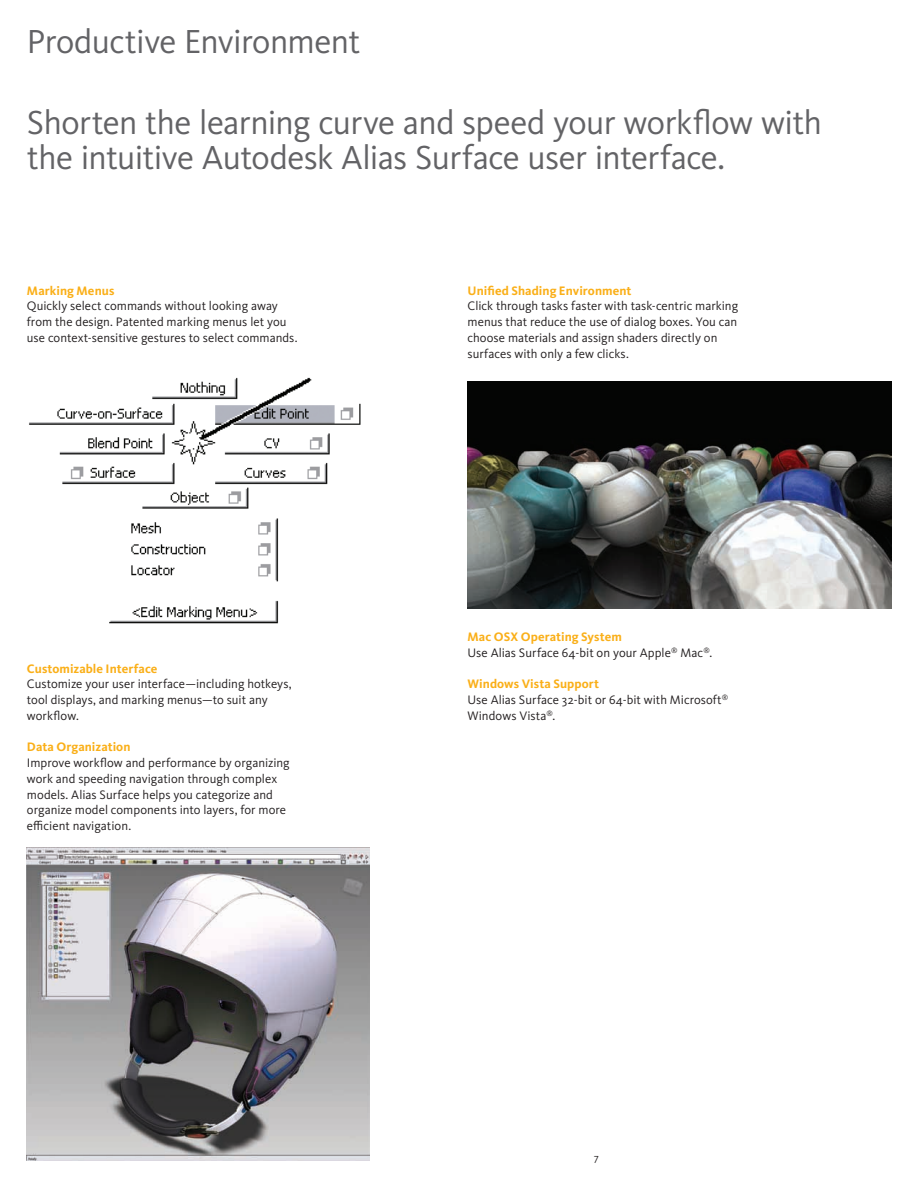
<style>
.page{position:relative;width:918px;height:1188px;background:#fff}
.page>*{position:absolute;margin:0;border:0;box-sizing:border-box;transform-origin:0 0}
.t1{font:34.5px/34.5px "Kievit Pro";letter-spacing:-.015em;color:#636366}
.t2{font:12.75px/15.8px "Kievit Pro";color:#231f20}
.t3{font:10.5px "Kievit Pro";color:#231f20}
.s1{font-weight:700;color:#faaf18}
</style>
<div class="page">
<img style="left:29px;top:377px;width:332px;height:247px">
<img style="left:468px;top:381px;width:423px;height:228px">
<img style="left:27px;top:847px;width:342px;height:313px">
<p class="t1" style="left:27px;top:24px;width:335px">Productive Environment</p>
<p class="t1" style="left:27px;top:105px;width:797px">Shorten the learning curve and speed your workflow with the intuitive Autodesk Alias Surface user interface.</p>
<p class="t2" style="left:27px;top:282px;width:272px"><span class="s1">Marking Menus<br></span>Quickly select commands without looking away from the design. Patented marking menus let you use context-sensitive gestures to select commands.</p>
<p class="t2" style="left:27px;top:660px;width:266px"><span class="s1">Customizable Interface<br></span>Customize your user interface—including hotkeys, tool displays, and marking menus—to suit any workflow.</p>
<p class="t2" style="left:27px;top:739px;width:264px"><span class="s1">Data Organization<br></span>Improve workflow and performance by organizing work and speeding navigation through complex models. Alias Surface helps you categorize and organize model components into layers, for more efficient navigation.</p>
<p class="t2" style="left:468px;top:282px;width:272px"><span class="s1">Unified Shading Environment<br></span>Click through tasks faster with task-centric marking menus that reduce the use of dialog boxes. You can choose materials and assign shaders directly on surfaces with only a few clicks.</p>
<p class="t2" style="left:468px;top:629px;width:246px"><span class="s1">Mac OSX Operating System<br></span>Use Alias Surface 64-bit on your Apple<sup>®</sup> Mac<sup>®</sup>.</p>
<p class="t2" style="left:468px;top:676px;width:262px"><span class="s1">Windows Vista Support<br></span>Use Alias Surface 32-bit or 64-bit with Microsoft<sup>®<br></sup>Windows Vista<sup>®</sup>.</p>
<p class="t3" style="left:594px;top:1151px;width:6px">7</p>
</div>
